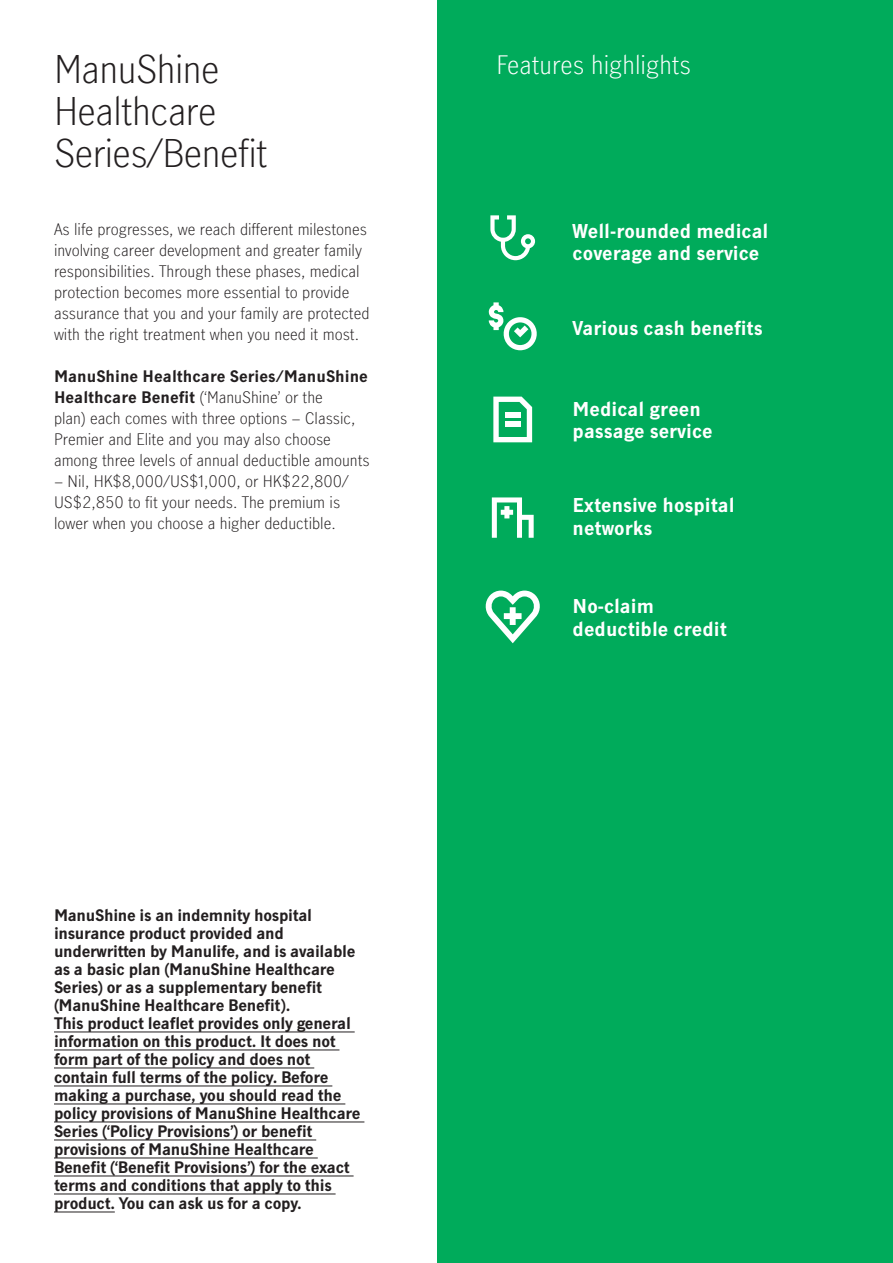
<style>
.page{position:relative;width:893px;height:1263px;background:#fff}
.page>*{position:absolute;margin:0;border:0;box-sizing:border-box;transform-origin:0 0}
.t1{font:300 36px/42px "Manulife JH Sans";letter-spacing:-.015em;color:#231f20}
.t2{font:300 24px "Manulife JH Sans";color:#fff}
.t3{font:700 18px/22.5px "Manulife JH Sans";color:#fff}
.t4{font:700 15px/18px "Manulife JH Sans";letter-spacing:-.02em;color:#231f20}
.t5{font:300 15px/21px "Manulife JH Sans";color:#231f20}
.s1{font-weight:700}
</style>
<div class="page">
<hr style="left:54px;top:1031px;width:301px;height:1px;background:#231f20">
<hr style="left:54px;top:1049px;width:285px;height:1px;background:#231f20">
<hr style="left:54px;top:1067px;width:260px;height:1px;background:#231f20">
<hr style="left:54px;top:1085px;width:278px;height:1px;background:#231f20">
<hr style="left:54px;top:1103px;width:291px;height:1px;background:#231f20">
<hr style="left:54px;top:1121px;width:310px;height:1px;background:#231f20">
<hr style="left:54px;top:1139px;width:262px;height:1px;background:#231f20">
<hr style="left:54px;top:1157px;width:264px;height:1px;background:#231f20">
<hr style="left:54px;top:1175px;width:300px;height:1px;background:#231f20">
<hr style="left:54px;top:1193px;width:282px;height:1px;background:#231f20">
<hr style="left:54px;top:1211px;width:61px;height:1px;background:#231f20">
<div style="left:438px;top:0;width:455px;height:1263px;background:#00ab5b"></div>
<svg style="left:490px;top:215px;width:45px;height:45px"></svg>
<svg style="left:488px;top:302px;width:49px;height:48px"></svg>
<svg style="left:492px;top:497px;width:42px;height:41px"></svg>
<svg style="left:485px;top:591px;width:55px;height:52px"></svg>
<svg style="left:493px;top:397px;width:39px;height:45px"></svg>
<div style="left:505px;top:412px;width:16px;height:5px;background:#fff"></div>
<div style="left:505px;top:421px;width:16px;height:6px;background:#fff"></div>
<h1 class="t1" style="left:54px;top:47px;width:215px">ManuShine<br>Healthcare<br>Series/Benefit</h1>
<p class="t5" style="left:54px;top:218px;width:317px">As life progresses, we reach different milestones involving career development and greater family responsibilities. Through these phases, medical protection becomes more essential to provide assurance that you and your family are protected with the right treatment when you need it most.</p>
<p class="t5" style="left:54px;top:365px;width:317px"><span class="s1">ManuShine Healthcare Series/ManuShine Healthcare Benefit</span> (‘ManuShine’ or the<br>plan) each comes with three options − Classic, Premier and Elite and you may also choose among three levels of annual deductible amounts − Nil, HK$8,000/US$1,000, or HK$22,800/ US$2,850 to fit your needs. The premium is lower when you choose a higher deductible.</p>
<p class="t4" style="left:54px;top:905px;width:308px">ManuShine is an indemnity hospital insurance product provided and underwritten by Manulife, and is available as a basic plan (ManuShine Healthcare Series) or as a supplementary benefit (ManuShine Healthcare Benefit).<br>This product leaflet provides only general information on this product. It does not form part of the policy and does not contain full terms of the policy. Before making a purchase, you should read the policy provisions of ManuShine Healthcare Series (‘Policy Provisions’) or benefit provisions of ManuShine Healthcare Benefit (‘Benefit Provisions’) for the exact terms and conditions that apply to this product. You can ask us for a copy.</p>
<h2 class="t2" style="left:497px;top:47px;width:196px">Features highlights</h2>
<p class="t3" style="left:573px;top:219px;width:197px">Well-rounded medical coverage and service</p>
<p class="t3" style="left:573px;top:316px;width:191px">Various cash benefits</p>
<p class="t3" style="left:573px;top:397px;width:142px">Medical green passage service</p>
<p class="t3" style="left:573px;top:493px;width:164px">Extensive hospital networks</p>
<p class="t3" style="left:573px;top:594px;width:156px">No-claim deductible credit</p>
</div>
